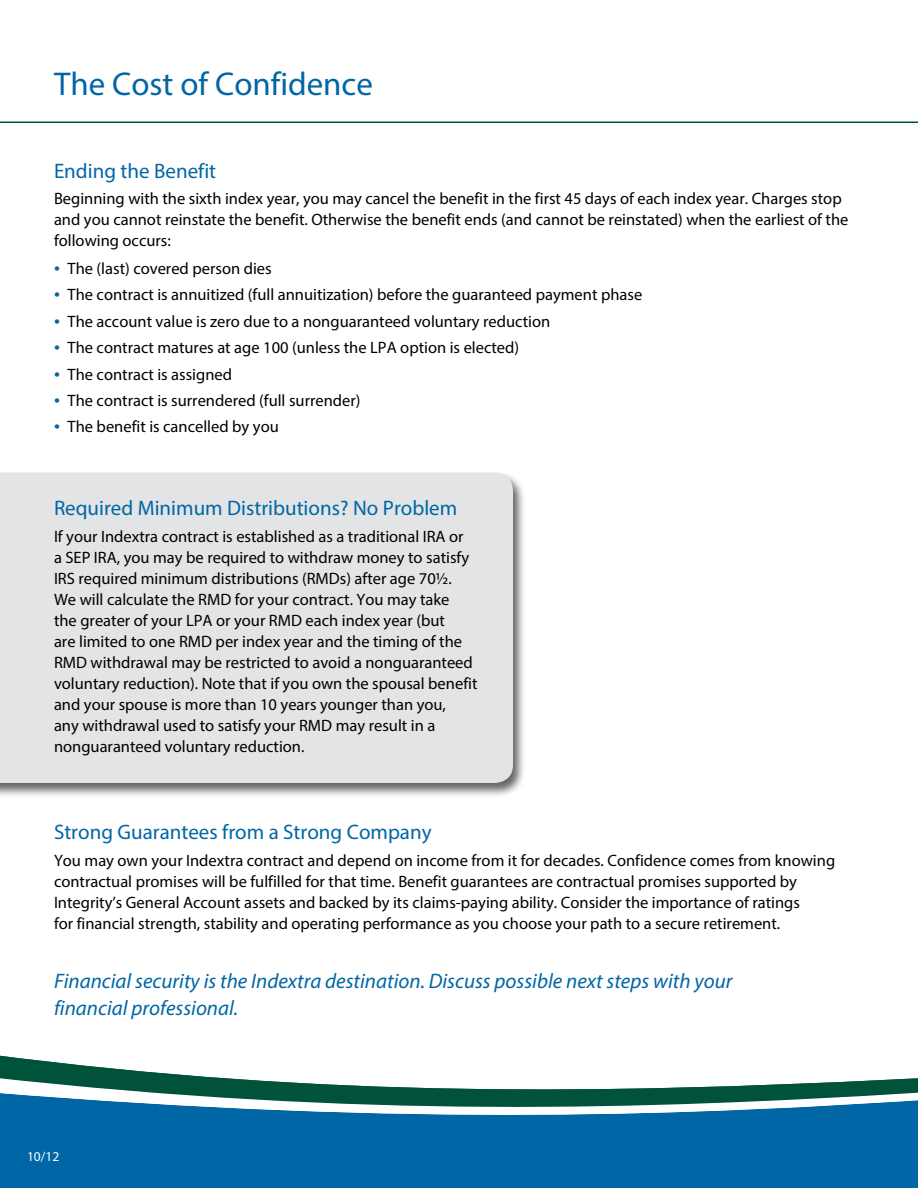
<style>
.page{position:relative;width:918px;height:1188px;background:#fff}
.page>*{position:absolute;margin:0;border:0;box-sizing:border-box;transform-origin:0 0}
.t1{font:33px "Myriad Pro";color:#0066a6}
.t2{font:italic 21px/27px "Myriad Pro";color:#0066a6}
.t3{font:21px "Myriad Pro";color:#0066a6}
.t4{font:16.5px/21px "Myriad Pro";color:#000}
.t5{font:13.5px "Myriad Pro";color:#fff}
.s1{font-size:21px;color:#0066a6}
</style>
<div class="page">
<hr style="left:0;top:122px;width:918px;height:1px;background:#00523a">
<div style="left:0;top:471px;width:526px;height:327px;background:#000;opacity:.6"></div>
<div style="left:0;top:472px;width:513px;height:311px;background:#e2e4e5"></div>
<div style="left:0;top:1162px;width:918px;height:26px;background:#0066a6"></div>
<svg style="left:0;top:1055px;width:918px;height:107px;fill:#0066a6"></svg>
<h1 class="t1" style="left:54px;top:63px;width:320px">The Cost of Confidence</h1>
<p class="t3" style="left:54px;top:158px;width:164px">Ending the Benefit</p>
<p class="t4" style="left:54px;top:188px;width:796px">Beginning with the sixth index year, you may cancel the benefit in the first 45 days of each index year. Charges stop and you cannot reinstate the benefit. Otherwise the benefit ends (and cannot be reinstated) when the earliest of the following occurs:</p>
<p class="t4" style="left:54px;top:258px;width:219px"><span class="s1">•</span> The (last) covered person dies</p>
<p class="t4" style="left:54px;top:284px;width:590px"><span class="s1">•</span> The contract is annuitized (full annuitization) before the guaranteed payment phase</p>
<p class="t4" style="left:54px;top:310px;width:498px"><span class="s1">•</span> The account value is zero due to a nonguaranteed voluntary reduction</p>
<p class="t4" style="left:54px;top:337px;width:467px"><span class="s1">•</span> The contract matures at age 100 (unless the LPA option is elected)</p>
<p class="t4" style="left:54px;top:363px;width:180px"><span class="s1">•</span> The contract is assigned</p>
<p class="t4" style="left:54px;top:390px;width:308px"><span class="s1">•</span> The contract is surrendered (full surrender)</p>
<p class="t4" style="left:54px;top:416px;width:226px"><span class="s1">•</span> The benefit is cancelled by you</p>
<p class="t3" style="left:54px;top:495px;width:405px">Required Minimum Distributions? No Problem</p>
<p class="t4" style="left:54px;top:525px;width:425px">If your Indextra contract is established as a traditional IRA or<br>a SEP IRA, you may be required to withdraw money to satisfy IRS required minimum distributions (RMDs) after age 70½.<br>We will calculate the RMD for your contract. You may take<br>the greater of your LPA or your RMD each index year (but<br>are limited to one RMD per index year and the timing of the RMD withdrawal may be restricted to avoid a nonguaranteed voluntary reduction). Note that if you own the spousal benefit and your spouse is more than 10 years younger than you,<br>any withdrawal used to satisfy your RMD may result in a nonguaranteed voluntary reduction.</p>
<p class="t3" style="left:54px;top:819px;width:379px">Strong Guarantees from a Strong Company</p>
<p class="t4" style="left:54px;top:849px;width:783px">You may own your Indextra contract and depend on income from it for decades. Confidence comes from knowing contractual promises will be fulfilled for that time. Benefit guarantees are contractual promises supported by Integrity’s General Account assets and backed by its claims-paying ability. Consider the importance of ratings<br>for financial strength, stability and operating performance as you choose your path to a secure retirement.</p>
<p class="t2" style="left:54px;top:967px;width:680px">Financial security is the Indextra destination. Discuss possible next steps with your financial professional.</p>
<p class="t5" style="left:27px;top:1148px;width:34px">10/12</p>
</div>
